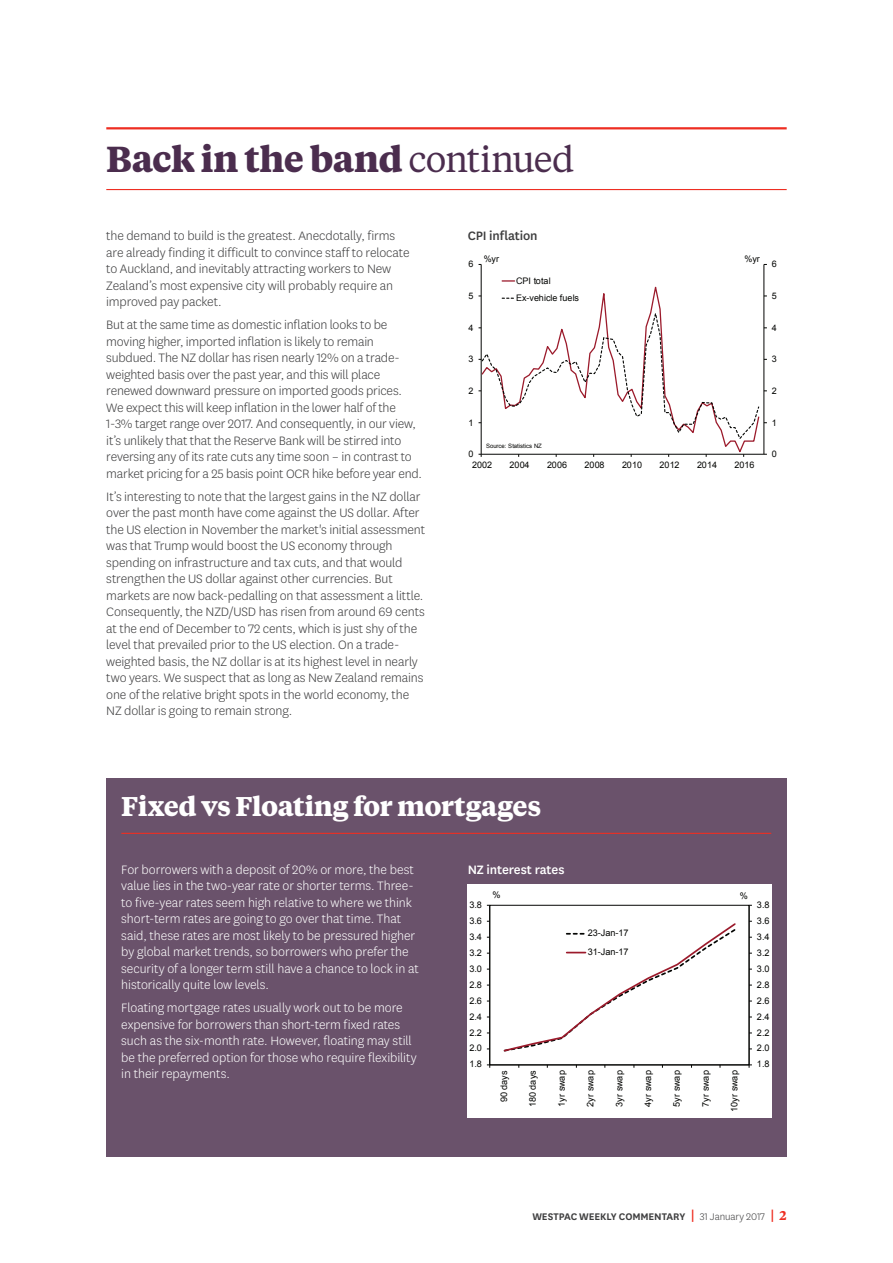
<style>
.page{position:relative;width:893px;height:1263px;background:#fff}
.page>*{position:absolute;margin:0;border:0;box-sizing:border-box;transform-origin:0 0}
.t1{font:700 36px "Tiempos Text";letter-spacing:-.02em;color:#4b2d4e}
.t2{font:700 27px "Tiempos Text";letter-spacing:-.015em;color:#fff}
.t3{font:300 14.25px/16.5px "National LF";letter-spacing:-.01em;color:#3e3e3f}
.t4{font:300 14.25px/16.5px "National LF";letter-spacing:-.005em;color:#fff}
.t5{font:500 14.25px "National LF";letter-spacing:-.01em;color:#fff}
.t6{font:500 14.25px "National LF";letter-spacing:-.01em;color:#3e3e3f}
.t7{font:600 11.25px "National LF";letter-spacing:-.005em;color:#3e3e3f}
.t8{font:9.15px/19.2px "Arial";letter-spacing:.005em;color:#040503}
.t9{font:9px/17px "Arial";letter-spacing:-.015em;color:#040503}
.t10{font:6px "Arial";color:#040503}
.s1{font-weight:400}
.s2{font-family:"Tiempos Text";font-size:13.5px;color:#ee2e22}
.s3{font-weight:300}
.s4{font-family:"Tiempos Text";font-size:12.75px;color:#ee2e22}
</style>
<div class="page">
<div style="left:106px;top:778px;width:681px;height:379px;background:#6a526b"></div>
<div style="left:468px;top:885px;width:303px;height:233px;background:#fff"></div>
<div style="left:489px;top:905px;width:260px;height:160px;border:1px solid #040503"></div>
<hr style="left:749px;top:905px;width:1px;height:160px;background:#040503">
<hr style="left:489px;top:905px;width:1px;height:160px;background:#040503">
<hr style="left:490px;top:1064px;width:259px;height:1px;background:#040503">
<svg style="left:503px;top:923px;width:233px;height:129px"></svg>
<hr style="left:121px;top:833px;width:650px;height:1px;background:#ee2e22">
<hr style="left:106px;top:127px;width:681px;height:2px;background:#ee2e22">
<hr style="left:106px;top:189px;width:681px;height:1px;background:#ee2e22">
<hr style="left:764px;top:264px;width:1px;height:190px;background:#040503">
<hr style="left:481px;top:264px;width:1px;height:190px;background:#040503">
<hr style="left:481px;top:454px;width:283px;height:1px;background:#040503">
<svg style="left:481px;top:281px;width:279px;height:173px"></svg>
<svg style="left:479px;top:308px;width:288px;height:133px"></svg>
<svg style="left:502px;top:280px;width:13px;height:2px"></svg>
<svg style="left:502px;top:298px;width:13px;height:1px"></svg>
<h1 class="t1" style="left:106px;top:134px;width:470px">Back in the band <span class="s1">continued</span></h1>
<p class="t3" style="left:106px;top:227px;width:305px">the demand to build is the greatest. Anecdotally, firms are already finding it difficult to convince staff to relocate to Auckland, and inevitably attracting workers to New Zealand’s most expensive city will probably require an improved pay packet.</p>
<p class="t3" style="left:106px;top:316px;width:317px">But at the same time as domestic inflation looks to be moving higher, imported inflation is likely to remain subdued. The NZ dollar has risen nearly 12% on a trade&shy;weighted basis over the past year, and this will place renewed downward pressure on imported goods prices.<br>We expect this will keep inflation in the lower half of the 1-3% target range over 2017. And consequently, in our view, it’s unlikely that that the Reserve Bank will be stirred into reversing any of its rate cuts any time soon – in contrast to market pricing for a 25 basis point OCR hike before year end.</p>
<p class="t3" style="left:106px;top:488px;width:320px">It’s interesting to note that the largest gains in the NZ dollar over the past month have come against the US dollar. After the US election in November the market's initial assessment was that Trump would boost the US economy through spending on infrastructure and tax cuts, and that would strengthen the US dollar against other currencies. But markets are now back-pedalling on that assessment a little.<br>Consequently, the NZD/USD has risen from around 69 cents at the end of December to 72 cents, which is just shy of the level that prevailed prior to the US election. On a trade&shy;weighted basis, the NZ dollar is at its highest level in nearly two years. We suspect that as long as New Zealand remains one of the relative bright spots in the world economy, the NZ dollar is going to remain strong.</p>
<p class="t6" style="left:468px;top:226px;width:71px">CPI inflation</p>
<p class="t9" style="left:469px;top:256px;width:7px">6</p>
<p class="t9" style="left:469px;top:287px;width:7px">5</p>
<p class="t9" style="left:484px;top:250px;width:17px">%yr</p>
<p class="t9" style="left:744px;top:250px;width:17px">%yr</p>
<p class="t9" style="left:516px;top:273px;width:64px">CPI total<br>Ex-vehicle fuels</p>
<p class="t9" style="left:772px;top:256px;width:7px">6</p>
<p class="t9" style="left:772px;top:287px;width:7px">5</p>
<p class="t9" style="left:469px;top:319px;width:7px">4</p>
<p class="t9" style="left:772px;top:319px;width:7px">4</p>
<p class="t9" style="left:469px;top:351px;width:7px">3</p>
<p class="t9" style="left:772px;top:351px;width:7px">3</p>
<p class="t9" style="left:469px;top:382px;width:7px">2</p>
<p class="t9" style="left:772px;top:382px;width:7px">2</p>
<p class="t9" style="left:469px;top:414px;width:7px">1</p>
<p class="t9" style="left:772px;top:414px;width:7px">1</p>
<p class="t10" style="left:486px;top:441px;width:57px">Source: Statistics NZ</p>
<p class="t9" style="left:469px;top:446px;width:7px">0</p>
<p class="t9" style="left:772px;top:446px;width:7px">0</p>
<p class="t9" style="left:472px;top:456px;width:22px">2002</p>
<p class="t9" style="left:510px;top:456px;width:22px">2004</p>
<p class="t9" style="left:547px;top:456px;width:22px">2006</p>
<p class="t9" style="left:585px;top:456px;width:22px">2008</p>
<p class="t9" style="left:622px;top:456px;width:22px">2010</p>
<p class="t9" style="left:660px;top:456px;width:22px">2012</p>
<p class="t9" style="left:697px;top:456px;width:22px">2014</p>
<p class="t9" style="left:734px;top:456px;width:22px">2016</p>
<h2 class="t2" style="left:121px;top:787px;width:422px">Fixed vs Floating for mortgages</h2>
<p class="t4" style="left:121px;top:861px;width:299px">For borrowers with a deposit of 20% or more, the best value lies in the two-year rate or shorter terms. Three&shy;to five-year rates seem high relative to where we think short-term rates are going to go over that time. That said, these rates are most likely to be pressured higher by global market trends, so borrowers who prefer the security of a longer term still have a chance to lock in at historically quite low levels.</p>
<p class="t4" style="left:121px;top:999px;width:297px">Floating mortgage rates usually work out to be more expensive for borrowers than short-term fixed rates such as the six-month rate. However, floating may still be the preferred option for those who require flexibility in their repayments.</p>
<p class="t5" style="left:468px;top:860px;width:98px">NZ interest rates</p>
<p class="t8" style="left:469px;top:895px;width:14px">3.8</p>
<p class="t8" style="left:469px;top:911px;width:14px">3.6</p>
<p class="t8" style="left:469px;top:927px;width:14px">3.4</p>
<p class="t8" style="left:469px;top:943px;width:14px">3.2</p>
<p class="t8" style="left:492px;top:885px;width:10px">%</p>
<p class="t8" style="left:740px;top:886px;width:10px">%</p>
<p class="t8" style="left:588px;top:923px;width:42px">23-Jan-17<br>31-Jan-17</p>
<p class="t8" style="left:757px;top:895px;width:14px">3.8</p>
<p class="t8" style="left:757px;top:911px;width:14px">3.6</p>
<p class="t8" style="left:757px;top:927px;width:14px">3.4</p>
<p class="t8" style="left:757px;top:943px;width:14px">3.2</p>
<p class="t8" style="left:469px;top:959px;width:14px">3.0</p>
<p class="t8" style="left:757px;top:959px;width:14px">3.0</p>
<p class="t8" style="left:469px;top:975px;width:14px">2.8</p>
<p class="t8" style="left:757px;top:975px;width:14px">2.8</p>
<p class="t8" style="left:469px;top:991px;width:14px">2.6</p>
<p class="t8" style="left:757px;top:991px;width:14px">2.6</p>
<p class="t8" style="left:469px;top:1007px;width:14px">2.4</p>
<p class="t8" style="left:757px;top:1007px;width:14px">2.4</p>
<p class="t8" style="left:469px;top:1023px;width:14px">2.2</p>
<p class="t8" style="left:757px;top:1023px;width:14px">2.2</p>
<p class="t8" style="left:469px;top:1039px;width:14px">2.0</p>
<p class="t8" style="left:757px;top:1039px;width:14px">2.0</p>
<p class="t8" style="left:469px;top:1055px;width:14px">1.8</p>
<p class="t8" style="left:757px;top:1055px;width:14px">1.8</p>
<p class="t8" style="left:494px;top:1102px;width:33px;rotate:-90deg">90 days</p>
<p class="t8" style="left:523px;top:1107px;width:39px;rotate:-90deg">180 days</p>
<p class="t8" style="left:552px;top:1107px;width:38px;rotate:-90deg">1yr swap</p>
<p class="t8" style="left:581px;top:1107px;width:38px;rotate:-90deg">2yr swap</p>
<p class="t8" style="left:610px;top:1107px;width:38px;rotate:-90deg">3yr swap</p>
<p class="t8" style="left:638px;top:1107px;width:38px;rotate:-90deg">4yr swap</p>
<p class="t8" style="left:667px;top:1107px;width:38px;rotate:-90deg">5yr swap</p>
<p class="t8" style="left:696px;top:1107px;width:38px;rotate:-90deg">7yr swap</p>
<p class="t8" style="left:725px;top:1112px;width:43px;rotate:-90deg">10yr swap</p>
<p class="t7" style="left:532px;top:1209px;width:256px">WESTPAC WEEKLY COMMENTARY <span class="s2">|</span> <span class="s3">31 January 2017</span> <span class="s2">|</span> <span class="s4">2</span></p>
</div>
